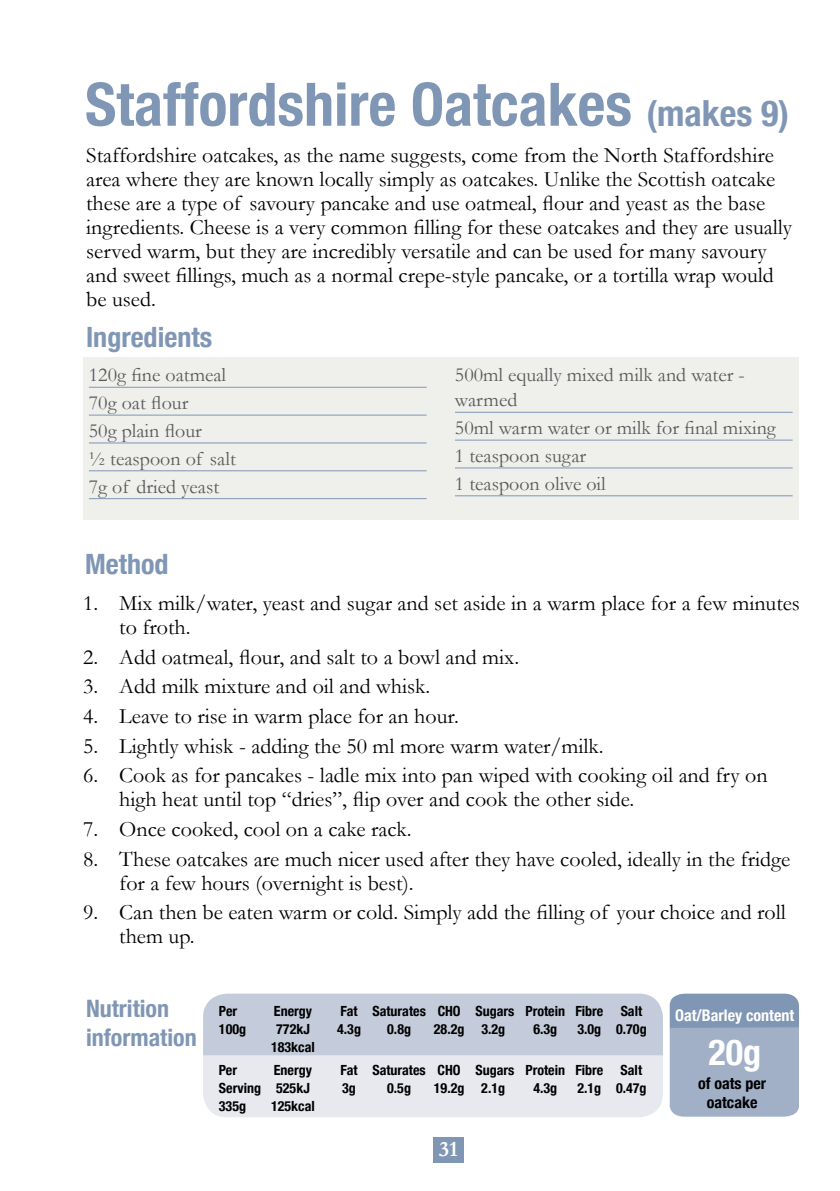
<style>
.page{position:relative;width:840px;height:1191px;background:#fff}
.page>*{position:absolute;margin:0;border:0;box-sizing:border-box;transform-origin:0 0}
.t1{font:700 condensed 60px "Helvetica Neue";color:#8096b5}
.t2{font:700 condensed 36px "Helvetica Neue";color:#fff}
.t3{font:700 condensed 28px "Helvetica Neue";color:#8096b5}
.t4{font:700 condensed 24px/28.8px "Helvetica Neue";color:#8096b5}
.t5{font:22px/24px "Garamond";color:#000}
.t6{font:700 22px "Garamond";color:#fff}
.t7{font:20px/27.8px "Garamond";color:#58595b}
.t8{font:700 condensed 16px "Helvetica Neue";color:#fff}
.t9{font:700 condensed 16px/19.2px "Helvetica Neue";color:#000;text-align:center}
.t10{font:700 condensed 14px "Helvetica Neue";color:#000}
.s1{font-size:36px}
</style>
<div class="page">
<div style="left:433px;top:1137px;width:30px;height:25px;background:#8096b5"></div>
<div style="left:83px;top:357px;width:714px;height:162px;background:#efefeb"></div>
<hr style="left:89px;top:387px;width:337px;height:1px;background:#8096b5">
<hr style="left:89px;top:415px;width:337px;height:1px;background:#8096b5">
<hr style="left:89px;top:442px;width:337px;height:1px;background:#8096b5">
<hr style="left:89px;top:470px;width:337px;height:1px;background:#8096b5">
<hr style="left:89px;top:498px;width:337px;height:1px;background:#8096b5">
<hr style="left:454px;top:412px;width:338px;height:1px;background:#8096b5">
<hr style="left:454px;top:440px;width:338px;height:1px;background:#8096b5">
<hr style="left:454px;top:467px;width:338px;height:1px;background:#8096b5">
<hr style="left:454px;top:495px;width:338px;height:1px;background:#8096b5">
<svg style="left:203px;top:993px;width:459px;height:124px;background:#d6dae4"></svg>
<svg style="left:669px;top:993px;width:129px;height:123px;background:#9aabc3"></svg>
<h1 class="t1" style="left:85px;top:55px;width:705px">Staffordshire Oatcakes <span class="s1">(makes 9)</span></h1>
<p class="t5" style="left:86px;top:143px;width:707px">Staffordshire oatcakes, as the name suggests, come from the North Staffordshire area where they are known locally simply as oatcakes. Unlike the Scottish oatcake these are a type of savoury pancake and use oatmeal, flour and yeast as the base ingredients. Cheese is a very common filling for these oatcakes and they are usually served warm, but they are incredibly versatile and can be used for many savoury and sweet fillings, much as a normal crepe-style pancake, or a tortilla wrap would be used.</p>
<p class="t3" style="left:86px;top:314px;width:127px">Ingredients</p>
<p class="t7" style="left:89px;top:361px;width:148px">120g fine oatmeal<br>70g oat flour<br>50g plain flour<br>½ teaspoon of salt<br>7g of dried yeast</p>
<p class="t7" style="left:454px;top:362px;width:291px;line-height:25px">500ml equally mixed milk and water - warmed</p>
<p class="t7" style="left:454px;top:414px;width:322px">50ml warm water or milk for final mixing<br>1 teaspoon sugar<br>1 teaspoon olive oil</p>
<p class="t3" style="left:85px;top:541px;width:85px">Method</p>
<p class="t5" style="left:119px;top:591px;width:681px;text-indent:-36px">1. Mix milk/water, yeast and sugar and set aside in a warm place for a few minutes to froth.</p>
<p class="t5" style="left:83px;top:644px;width:437px">2. Add oatmeal, flour, and salt to a bowl and mix.</p>
<p class="t5" style="left:83px;top:674px;width:348px">3. Add milk mixture and oil and whisk.</p>
<p class="t5" style="left:83px;top:704px;width:377px">4. Leave to rise in warm place for an hour.</p>
<p class="t5" style="left:83px;top:733px;width:521px">5. Lightly whisk - adding the 50 ml more warm water/milk.</p>
<p class="t5" style="left:119px;top:763px;width:649px;text-indent:-36px">6. Cook as for pancakes - ladle mix into pan wiped with cooking oil and fry on high heat until top “dries”, flip over and cook the other side.</p>
<p class="t5" style="left:83px;top:817px;width:329px">7. Once cooked, cool on a cake rack.</p>
<p class="t5" style="left:119px;top:846px;width:672px;text-indent:-36px">8. These oatcakes are much nicer used after they have cooled, ideally in the fridge for a few hours (overnight is best).</p>
<p class="t5" style="left:119px;top:900px;width:667px;text-indent:-36px">9. Can then be eaten warm or cold. Simply add the filling of your choice and roll them up.</p>
<p class="t4" style="left:86px;top:992px;width:112px">Nutrition information</p>
<p class="t10" style="left:219px;top:999px;width:20px">Per</p>
<p class="t10" style="left:274px;top:999px;width:40px">Energy</p>
<p class="t10" style="left:340px;top:999px;width:303px">Fat Saturates CHO Sugars Protein Fibre Salt</p>
<p class="t10" style="left:219px;top:1017px;width:29px">100g</p>
<p class="t10" style="left:276px;top:1017px;width:35px">772kJ</p>
<p class="t10" style="left:337px;top:1017px;width:25px">4.3g</p>
<p class="t10" style="left:387px;top:1017px;width:25px">0.8g</p>
<p class="t10" style="left:433px;top:1017px;width:73px">28.2g 3.2g</p>
<p class="t10" style="left:533px;top:1017px;width:25px">6.3g</p>
<p class="t10" style="left:577px;top:1017px;width:71px">3.0g 0.70g</p>
<p class="t10" style="left:271px;top:1035px;width:45px">183kcal</p>
<p class="t10" style="left:219px;top:1058px;width:20px">Per</p>
<p class="t10" style="left:274px;top:1058px;width:40px">Energy</p>
<p class="t10" style="left:340px;top:1058px;width:303px">Fat Saturates CHO Sugars Protein Fibre Salt</p>
<p class="t10" style="left:219px;top:1076px;width:92px">Serving 525kJ</p>
<p class="t10" style="left:342px;top:1076px;width:15px">3g</p>
<p class="t10" style="left:387px;top:1076px;width:25px">0.5g</p>
<p class="t10" style="left:433px;top:1076px;width:73px">19.2g 2.1g</p>
<p class="t10" style="left:533px;top:1076px;width:25px">4.3g</p>
<p class="t10" style="left:577px;top:1076px;width:71px">2.1g 0.47g</p>
<p class="t10" style="left:219px;top:1094px;width:29px">335g</p>
<p class="t10" style="left:271px;top:1094px;width:45px">125kcal</p>
<p class="t6" style="left:438px;top:1136px;width:21px">31</p>
<p class="t8" style="left:675px;top:1002px;width:120px">Oat/Barley content</p>
<h2 class="t2" style="left:708px;top:1022px;width:54px">20g</h2>
<p class="t9" style="left:697px;top:1072px;width:70px">of oats per oatcake</p>
</div>
